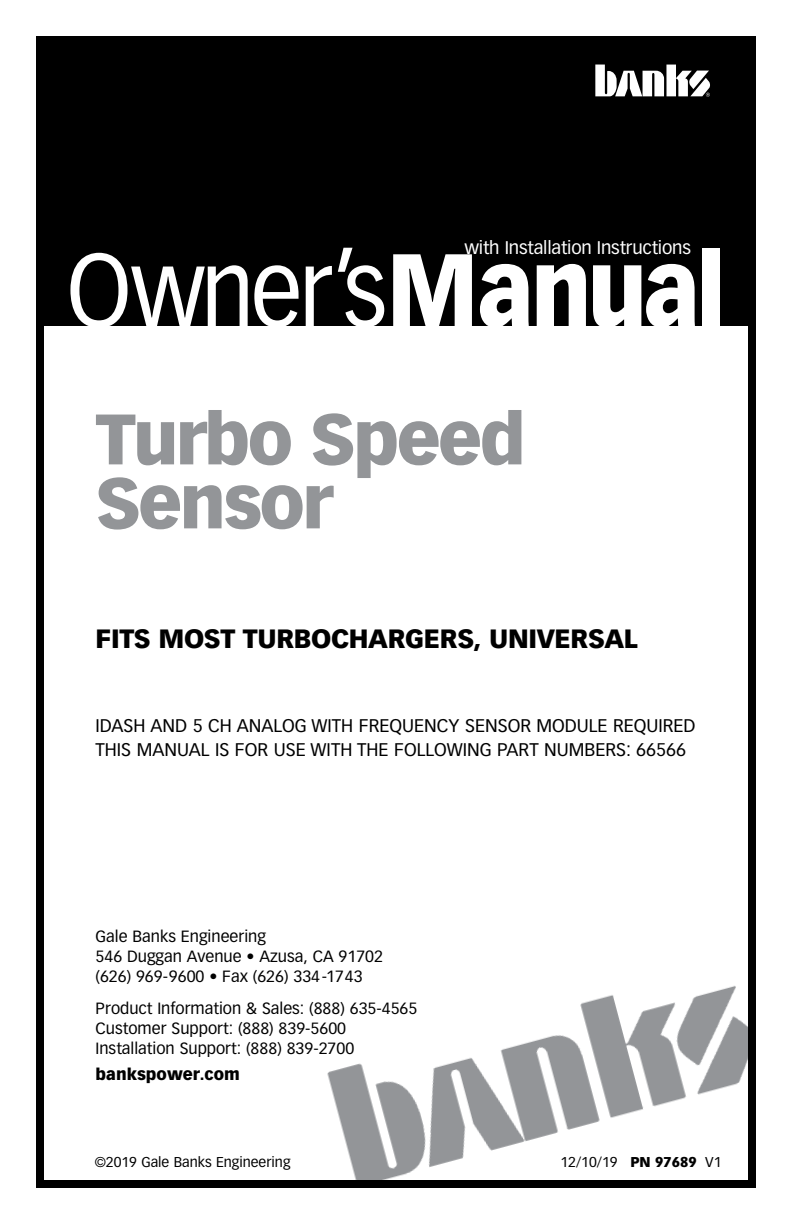
<style>
.page{position:relative;width:792px;height:1224px;background:#fff}
.page>*{position:absolute;margin:0;border:0;box-sizing:border-box;transform-origin:0 0}
.t1{font:101.2px "Vectora LT Std";letter-spacing:-.035em;color:#fff;scale:.91 1}
.t2{font:900 70px/64px "Vectora LT Std";letter-spacing:-.04em;color:#939598}
.t3{font:900 26px "Vectora LT Std";letter-spacing:-.015em;color:#000}
.t4{font:18px/24px "Vectora LT Std";color:#000}
.t5{font:18px "Vectora LT Std";letter-spacing:-.01em;color:#fff}
.t6{font:16px/20px "Vectora LT Std";color:#000}
.t7{font:900 16px "Vectora LT Std";color:#000}
.t8{font:14px "Vectora LT Std";color:#000}
.s1{font-weight:900}
</style>
<div class="page">
<img style="left:327px;top:985px;width:420px;height:194px">
<div style="left:36px;top:36px;width:720px;height:1152px;border:8px solid #000"></div>
<div style="left:36px;top:44px;width:715px;height:281px;background:#000"></div>
<svg style="left:595px;top:65px;width:115px;height:32px"></svg>
<p class="t5" style="left:464px;top:237px;width:228px">with Installation Instructions</p>
<h1 class="t1" style="left:67px;top:231px;width:725px">Owner’s<span class="s1">Manual</span></h1>
<h2 class="t2" style="left:96px;top:407px;width:432px">Turbo Speed<br>Sensor</h2>
<h3 class="t3" style="left:96px;top:623px;width:544px">FITS MOST TURBOCHARGERS, UNIVERSAL</h3>
<p class="t4" style="left:96px;top:714px;width:601px">IDASH AND 5 CH ANALOG WITH FREQUENCY SENSOR MODULE REQUIRED<br>THIS MANUAL IS FOR USE WITH THE FOLLOWING PART NUMBERS: 66566</p>
<p class="t6" style="left:96px;top:927px;width:289px">Gale Banks Engineering<br>546 Duggan Avenue • Azusa, CA 91702 (626) 969-9600 • Fax (626) 334-1743</p>
<p class="t6" style="left:96px;top:999px;width:323px">Product Information &amp; Sales: (888) 635-4565<br>Customer Support: (888) 839-5600<br>Installation Support: (888) 839-2700</p>
<p class="t7" style="left:96px;top:1065px;width:146px">bankspower.com</p>
<p class="t8" style="left:95px;top:1153px;width:197px">©2019 Gale Banks Engineering</p>
<p class="t8" style="left:561px;top:1153px;width:163px">12/10/19 <span class="s1">PN 97689</span> V1</p>
</div>
